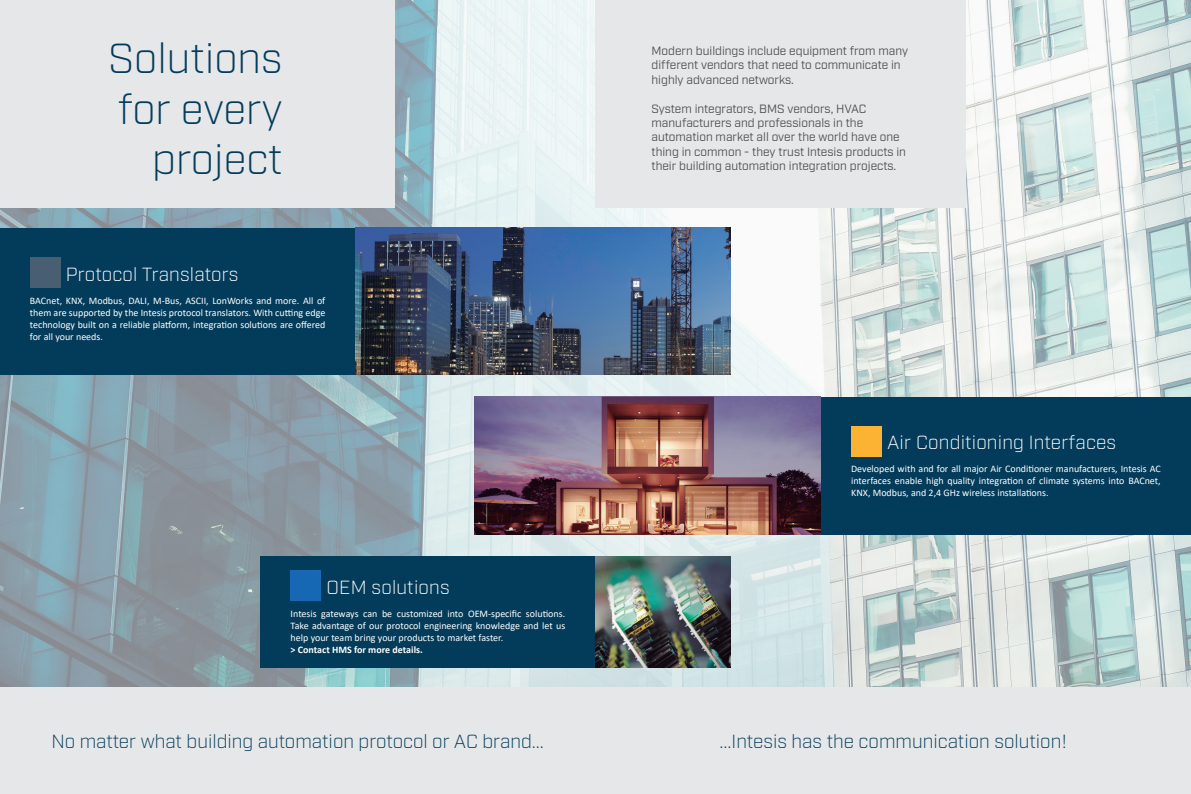
<style>
.page{position:relative;width:1191px;height:794px;background:#fff}
.page>*{position:absolute;margin:0;border:0;box-sizing:border-box;transform-origin:0 0}
.t1{font:300 42px/50.4px "Industry";color:#033c5b;text-align:right}
.t2{font:300 19px "Industry";color:#033c5b}
.t3{font:300 19px "Industry";letter-spacing:.01em;color:#fff}
.t4{font:12px/14.4px "Industry";color:#4b4c4d}
.t5{font:10px/12px "Calibri";color:#fff;text-align:justify}
.t6{font:700 10px "Calibri";color:#fff}
</style>
<div class="page">
<img style="left:0;top:0;width:1191px;height:687px">
<div style="left:0;top:687px;width:1191px;height:107px;background:#e6e7e9"></div>
<div style="left:0;top:228px;width:355px;height:146px;background:#033c5b"></div>
<div style="left:30px;top:258px;width:30px;height:30px;background:#475f71"></div>
<div style="left:260px;top:556px;width:470px;height:112px;background:#033c5b"></div>
<div style="left:821px;top:397px;width:370px;height:138px;background:#033c5b"></div>
<div style="left:851px;top:427px;width:30px;height:30px;background:#fcb232"></div>
<div style="left:0;top:0;width:394px;height:207px;background:#e6e7e9"></div>
<div style="left:595px;top:0;width:370px;height:207px;background:#e6e7e9"></div>
<div style="left:291px;top:570px;width:30px;height:30px;background:#1768b4"></div>
<img style="left:474px;top:397px;width:347px;height:138px">
<img style="left:355px;top:228px;width:375px;height:146px">
<img style="left:595px;top:556px;width:135px;height:112px">
<p class="t1" style="left:108px;top:34px;width:176px">Solutions for every project</p>
<p class="t3" style="left:66px;top:263px;width:174px">Protocol Translators</p>
<p class="t5" style="left:30px;top:294px;width:297px">BACnet, KNX, Modbus, DALI, M-Bus, ASCII, LonWorks and more. All of them are supported by the Intesis protocol translators. With cutting edge technology built on a reliable platform, integration solutions are offered for all your needs.</p>
<p class="t3" style="left:326px;top:576px;width:125px">OEM solutions</p>
<p class="t5" style="left:291px;top:607px;width:276px">Intesis gateways can be customized into OEM-specific solutions.<br>Take advantage of our protocol engineering knowledge and let us help your team bring your products to market faster.</p>
<p class="t6" style="left:291px;top:643px;width:134px">&gt; Contact HMS for more details.</p>
<p class="t2" style="left:51px;top:730px;width:494px">No matter what building automation protocol or AC brand...</p>
<p class="t4" style="left:651px;top:44px;width:258px">Modern buildings include equipment from many different vendors that need to communicate in highly advanced networks.</p>
<p class="t4" style="left:651px;top:102px;width:256px">System integrators, BMS vendors, HVAC manufacturers and professionals in the automation market all over the world have one thing in common - they trust Intesis products in their building automation integration projects.</p>
<p class="t3" style="left:887px;top:431px;width:231px">Air Conditioning Interfaces</p>
<p class="t5" style="left:851px;top:462px;width:311px">Developed with and for all major Air Conditioner manufacturers, Intesis AC interfaces enable high quality integration of climate systems into BACnet, KNX, Modbus, and 2,4 GHz wireless installations.</p>
<p class="t2" style="left:719px;top:730px;width:349px">...Intesis has the communication solution!</p>
</div>
